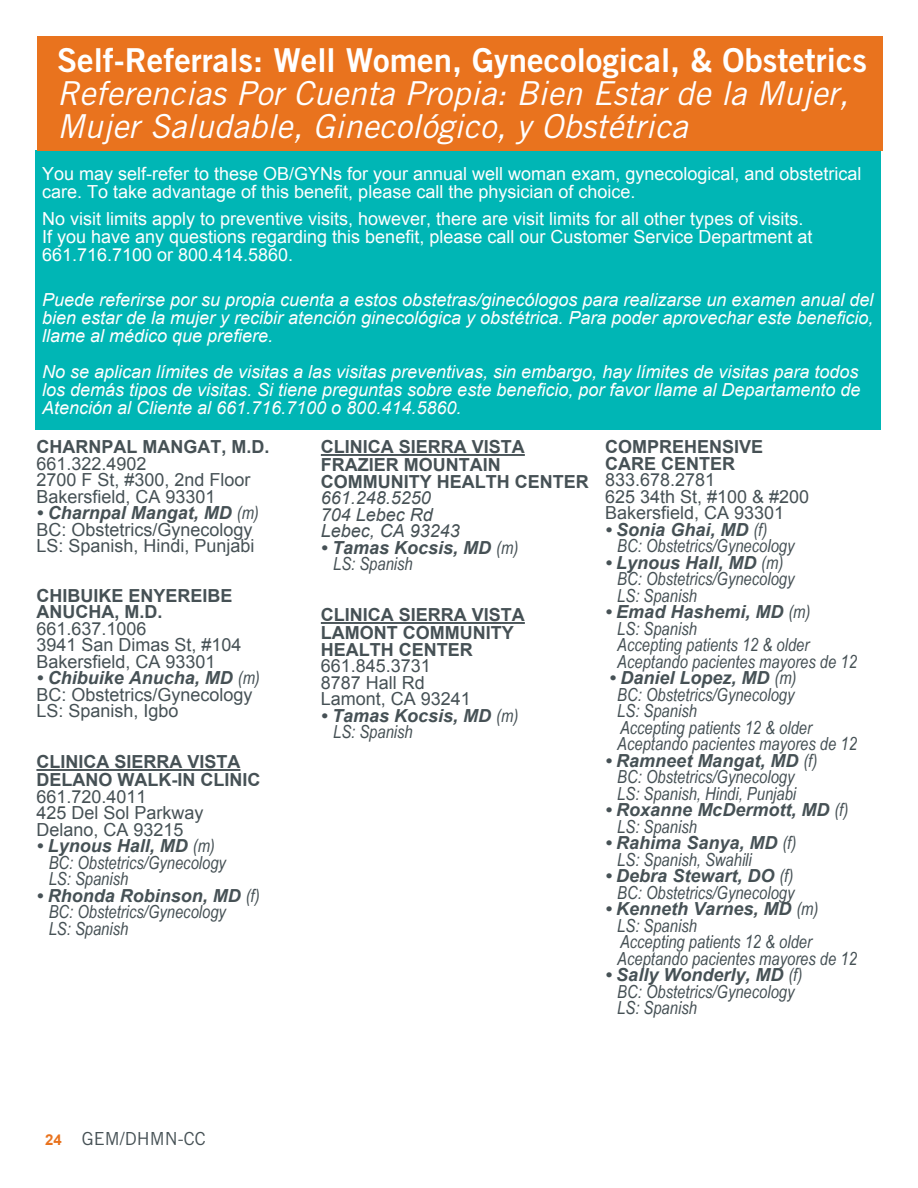
<style>
.page{position:relative;width:918px;height:1188px;background:#fff}
.page>*{position:absolute;margin:0;border:0;box-sizing:border-box;transform-origin:0 0}
.t1{font:italic 33px/33px "Trade Gothic LT Std";color:#fff}
.Specialists{font:italic 18px "Arial Narrow";color:#465155}
.Body_text{font:italic 18px/18px "Arial";color:#fff;text-align:justify}
.Specialists-2{font:18px/18px "Arial";color:#fff}
.Specialists-3{font:18px "Arial";color:#465155}
.Specialists-4{font:italic 700 18px "Arial";color:#465155}
.Specialists-5{font:700 18px/16.5px "Arial";color:#465155}
.t2{font:italic 18px "Arial";color:#465155}
.t3{font:18px "Trade Gothic LT Std";color:#465155}
.s1{font-family:"Trade Gothic LT Std Bd 2";font-style:normal}
.s2{font-family:"Arial Narrow";font-weight:400}
.s3{font-family:"Arial";font-weight:700;font-size:15px;color:#e9731e}
</style>
<div class="page">
<hr style="left:36px;top:769px;width:204px;height:2px;background:#465155">
<hr style="left:321px;top:454px;width:204px;height:2px;background:#465155">
<hr style="left:321px;top:622px;width:204px;height:2px;background:#465155">
<div style="left:35px;top:150px;width:846px;height:280px;background:#00b6b5"></div>
<div style="left:37px;top:36px;width:846px;height:114px;background:#e9731e"></div>
<p class="t1" style="left:57px;top:44px;width:812px"><span class="s1">Self-Referrals: Well Women, Gynecological, &amp; Obstetrics<br></span>Referencias Por Cuenta Propia: Bien Estar de la Mujer,<br>Mujer Saludable, Ginecológico, y Obstétrica</p>
<p class="Specialists-2" style="left:42px;top:164px;width:821px">You may self-refer to these OB/GYNs for your annual well woman exam, gynecological, and obstetrical care. To take advantage of this benefit, please call the physician of choice.</p>
<p class="Specialists-2" style="left:42px;top:209px;width:772px">No visit limits apply to preventive visits, however, there are visit limits for all other types of visits.<br>If you have any questions regarding this benefit, please call our Customer Service Department at<br>661.716.7100 or 800.414.5860.</p>
<p class="Body_text" style="left:42px;top:290px;width:833px">Puede referirse por su propia cuenta a estos obstetras/ginecólogos para realizarse un examen anual del bien estar de la mujer y recibir atención ginecológica y obstétrica. Para poder aprovechar este beneficio, llame al médico que prefiere.</p>
<p class="Body_text" style="left:42px;top:362px;width:820px">No se aplican límites de visitas a las visitas preventivas, sin embargo, hay límites de visitas para todos los demás tipos de visitas. Si tiene preguntas sobre este beneficio, por favor llame al Departamento de Atención al Cliente al 661.716.7100 o 800.414.5860.</p>
<p class="Specialists-5" style="left:36px;top:439px;width:234px">CHARNPAL MANGAT, M.D.</p>
<p class="Specialists-3" style="left:36px;top:451px;width:112px">661.322.4902</p>
<p class="Specialists-3" style="left:36px;top:468px;width:216px">2700 F St, #300, 2nd Floor</p>
<p class="Specialists-3" style="left:36px;top:484px;width:181px">Bakersfield, CA 93301</p>
<p class="Specialists-4" style="left:36px;top:501px;width:224px">• Charnpal Mangat, MD <span class="s2">(m)</span></p>
<p class="Specialists-3" style="left:36px;top:517px;width:218px">BC: Obstetrics/Gynecology</p>
<p class="Specialists-3" style="left:36px;top:534px;width:220px">LS: Spanish, Hindi, Punjabi</p>
<p class="Specialists-5" style="left:36px;top:588px;width:198px">CHIBUIKE ENYEREIBE<br>ANUCHA, M.D.</p>
<p class="Specialists-3" style="left:36px;top:616px;width:112px">661.637.1006</p>
<p class="Specialists-3" style="left:36px;top:633px;width:207px">3941 San Dimas St, #104</p>
<p class="Specialists-3" style="left:36px;top:649px;width:181px">Bakersfield, CA 93301</p>
<p class="Specialists-4" style="left:36px;top:666px;width:225px">• Chibuike Anucha, MD <span class="s2">(m)</span></p>
<p class="Specialists-3" style="left:36px;top:682px;width:218px">BC: Obstetrics/Gynecology</p>
<p class="Specialists-3" style="left:36px;top:699px;width:144px">LS: Spanish, Igbo</p>
<p class="Specialists-5" style="left:36px;top:754px;width:206px">CLINICA SIERRA VISTA</p>
<p class="Specialists-5" style="left:36px;top:772px;width:225px">DELANO WALK-IN CLINIC</p>
<p class="Specialists-3" style="left:36px;top:784px;width:112px">661.720.4011</p>
<p class="Specialists-3" style="left:36px;top:801px;width:169px">425 Del Sol Parkway</p>
<p class="Specialists-3" style="left:36px;top:817px;width:149px">Delano, CA 93215</p>
<p class="Specialists-4" style="left:36px;top:834px;width:180px">• Lynous Hall, MD <span class="s2">(m)</span></p>
<p class="Specialists" style="left:49px;top:850px;width:179px">BC: Obstetrics/Gynecology</p>
<p class="Specialists" style="left:49px;top:866px;width:81px">LS: Spanish</p>
<p class="Specialists-4" style="left:36px;top:884px;width:225px">• Rhonda Robinson, MD <span class="s2">(f)</span></p>
<p class="Specialists" style="left:49px;top:899px;width:179px">BC: Obstetrics/Gynecology</p>
<p class="Specialists" style="left:49px;top:916px;width:81px">LS: Spanish</p>
<p class="t3" style="left:45px;top:1128px;width:162px"><span class="s3">24</span> GEM/DHMN-CC</p>
<p class="Specialists-5" style="left:321px;top:439px;width:206px">CLINICA SIERRA VISTA</p>
<p class="Specialists-5" style="left:321px;top:457px;width:181px">FRAZIER MOUNTAIN</p>
<p class="Specialists-5" style="left:321px;top:474px;width:269px">COMMUNITY HEALTH CENTER</p>
<p class="t2" style="left:321px;top:486px;width:112px">661.248.5250</p>
<p class="t2" style="left:321px;top:503px;width:114px">704 Lebec Rd</p>
<p class="t2" style="left:321px;top:519px;width:141px">Lebec, CA 93243</p>
<p class="Specialists-4" style="left:321px;top:536px;width:199px">• Tamas Kocsis, MD <span class="s2">(m)</span></p>
<p class="Specialists" style="left:333px;top:551px;width:81px">LS: Spanish</p>
<p class="Specialists-5" style="left:321px;top:607px;width:206px">CLINICA SIERRA VISTA</p>
<p class="Specialists-5" style="left:321px;top:625px;width:194px">LAMONT COMMUNITY</p>
<p class="Specialists-5" style="left:321px;top:642px;width:153px">HEALTH CENTER</p>
<p class="Specialists-3" style="left:321px;top:654px;width:112px">661.845.3731</p>
<p class="Specialists-3" style="left:321px;top:670px;width:106px">8787 Hall Rd</p>
<p class="Specialists-3" style="left:321px;top:687px;width:152px">Lamont, CA 93241</p>
<p class="Specialists-4" style="left:321px;top:704px;width:199px">• Tamas Kocsis, MD <span class="s2">(m)</span></p>
<p class="Specialists" style="left:333px;top:719px;width:81px">LS: Spanish</p>
<p class="Specialists-5" style="left:605px;top:439px;width:160px">COMPREHENSIVE</p>
<p class="Specialists-5" style="left:605px;top:456px;width:131px">CARE CENTER</p>
<p class="Specialists-3" style="left:605px;top:468px;width:112px">833.678.2781</p>
<p class="Specialists-3" style="left:605px;top:484px;width:206px">625 34th St, #100 &amp; #200</p>
<p class="Specialists-3" style="left:605px;top:501px;width:181px">Bakersfield, CA 93301</p>
<p class="Specialists-4" style="left:605px;top:518px;width:164px">• Sonia Ghai, MD <span class="s2">(f)</span></p>
<p class="Specialists" style="left:617px;top:533px;width:179px">BC: Obstetrics/Gynecology</p>
<p class="Specialists-4" style="left:605px;top:551px;width:180px">• Lynous Hall, MD <span class="s2">(m)</span></p>
<p class="Specialists" style="left:617px;top:566px;width:179px">BC: Obstetrics/Gynecology</p>
<p class="Specialists" style="left:617px;top:583px;width:81px">LS: Spanish</p>
<p class="Specialists-4" style="left:605px;top:600px;width:207px">• Emad Hashemi, MD <span class="s2">(m)</span></p>
<p class="Specialists" style="left:617px;top:616px;width:81px">LS: Spanish</p>
<p class="Specialists" style="left:617px;top:632px;width:194px">Accepting patients 12 &amp; older</p>
<p class="Specialists" style="left:617px;top:649px;width:241px">Aceptando pacientes mayores de 12</p>
<p class="Specialists-4" style="left:609px;top:666px;width:189px">• Daniel Lopez, MD <span class="s2">(m)</span></p>
<p class="Specialists" style="left:617px;top:682px;width:179px">BC: Obstetrics/Gynecology</p>
<p class="Specialists" style="left:617px;top:698px;width:81px">LS: Spanish</p>
<p class="Specialists" style="left:620px;top:715px;width:194px">Accepting patients 12 &amp; older</p>
<p class="Specialists" style="left:617px;top:731px;width:241px">Aceptando pacientes mayores de 12</p>
<p class="Specialists-4" style="left:605px;top:749px;width:214px">• Ramneet Mangat, MD <span class="s2">(f)</span></p>
<p class="Specialists" style="left:617px;top:764px;width:179px">BC: Obstetrics/Gynecology</p>
<p class="Specialists" style="left:617px;top:781px;width:180px">LS: Spanish, Hindi, Punjabi</p>
<p class="Specialists-4" style="left:605px;top:798px;width:245px">• Roxanne McDermott, MD <span class="s2">(f)</span></p>
<p class="Specialists" style="left:617px;top:814px;width:81px">LS: Spanish</p>
<p class="Specialists-4" style="left:605px;top:831px;width:193px">• Rahima Sanya, MD <span class="s2">(f)</span></p>
<p class="Specialists" style="left:617px;top:847px;width:136px">LS: Spanish, Swahili</p>
<p class="Specialists-4" style="left:605px;top:864px;width:190px">• Debra Stewart, DO <span class="s2">(f)</span></p>
<p class="Specialists" style="left:617px;top:880px;width:179px">BC: Obstetrics/Gynecology</p>
<p class="Specialists-4" style="left:605px;top:897px;width:215px">• Kenneth Varnes, MD <span class="s2">(m)</span></p>
<p class="Specialists" style="left:617px;top:913px;width:81px">LS: Spanish</p>
<p class="Specialists" style="left:620px;top:929px;width:194px">Accepting patients 12 &amp; older</p>
<p class="Specialists" style="left:617px;top:946px;width:241px">Aceptando pacientes mayores de 12</p>
<p class="Specialists-4" style="left:605px;top:963px;width:199px">• Sally Wonderly, MD <span class="s2">(f)</span></p>
<p class="Specialists" style="left:617px;top:979px;width:179px">BC: Obstetrics/Gynecology</p>
<p class="Specialists" style="left:617px;top:995px;width:81px">LS: Spanish</p>
</div>
